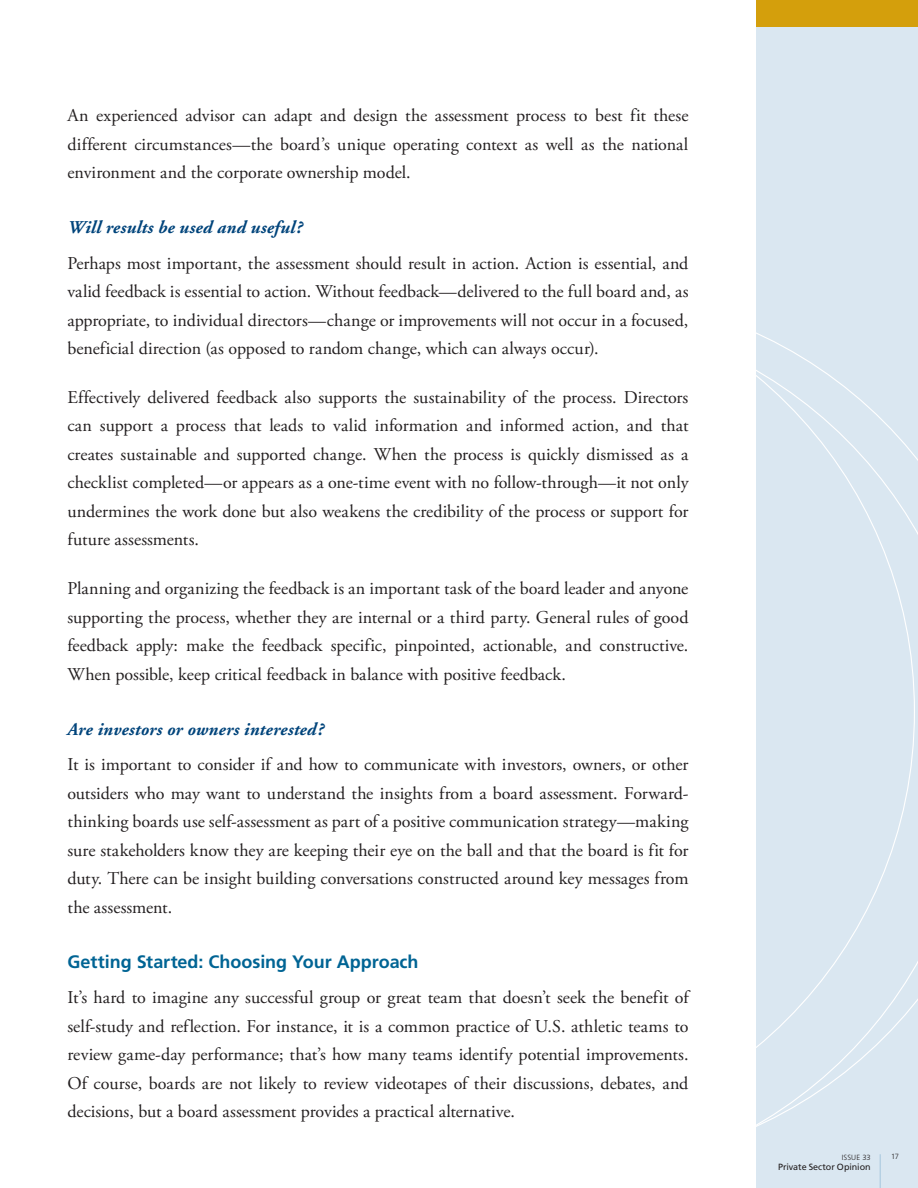
<style>
.page{position:relative;width:918px;height:1188px;background:#fff}
.page>*{position:absolute;margin:0;border:0;box-sizing:border-box;transform-origin:0 0}
.Body{font:18px/28.5px "Adobe Garamond Pro";color:#231f20;text-align:justify}
.Small_Headline{font:italic 700 18px "Adobe Garamond";letter-spacing:.01em;color:#00447b}
.Small_Headline-2{font:700 18px "Frutiger";color:#006494}
.t1{font:9px "Frutiger";letter-spacing:-.005em;color:#231f20}
.t2{font:300 7.5px "Frutiger";letter-spacing:.015em;color:#231f20}
</style>
<div class="page">
<div style="left:756px;top:0;width:162px;height:1188px;background:#dae7f1"></div>
<div style="left:756px;top:0;width:162px;height:27px;background:#d49f0c"></div>
<hr style="left:880px;top:1154px;width:1px;height:34px;background:#a8c8de">
<p class="Body" style="left:68px;top:102px;width:623px">An experienced advisor can adapt and design the assessment process to best fit these different circumstances—the board’s unique operating context as well as the national environment and the corporate ownership model.</p>
<p class="Small_Headline" style="left:68px;top:218px;width:236px">Will results be used and useful?</p>
<p class="Body" style="left:68px;top:249px;width:623px">Perhaps most important, the assessment should result in action. Action is essential, and valid feedback is essential to action. Without feedback—delivered to the full board and, as appropriate, to individual directors—change or improvements will not occur in a focused, beneficial direction (as opposed to random change, which can always occur).</p>
<p class="Body" style="left:68px;top:384px;width:623px">Effectively delivered feedback also supports the sustainability of the process. Directors can support a process that leads to valid information and informed action, and that creates sustainable and supported change. When the process is quickly dismissed as a checklist completed—or appears as a one-time event with no follow-through—it not only undermines the work done but also weakens the credibility of the process or support for future assessments.</p>
<p class="Body" style="left:68px;top:575px;width:623px">Planning and organizing the feedback is an important task of the board leader and anyone supporting the process, whether they are internal or a third party. General rules of good feedback apply: make the feedback specific, pinpointed, actionable, and constructive.<br>When possible, keep critical feedback in balance with positive feedback.</p>
<p class="Small_Headline" style="left:68px;top:719px;width:258px">Are investors or owners interested?</p>
<p class="Body" style="left:68px;top:751px;width:623px">It is important to consider if and how to communicate with investors, owners, or other outsiders who may want to understand the insights from a board assessment. Forward&shy;thinking boards use self-assessment as part of a positive communication strategy—making sure stakeholders know they are keeping their eye on the ball and that the board is fit for duty. There can be insight building conversations constructed around key messages from the assessment.</p>
<p class="Small_Headline-2" style="left:68px;top:951px;width:353px">Getting Started: Choosing Your Approach</p>
<p class="Body" style="left:68px;top:984px;width:623px">It’s hard to imagine any successful group or great team that doesn’t seek the benefit of self-study and reflection. For instance, it is a common practice of U.S. athletic teams to review game-day performance; that’s how many teams identify potential improvements.<br>Of course, boards are not likely to review videotapes of their discussions, debates, and decisions, but a board assessment provides a practical alternative.</p>
<p class="t2" style="left:842px;top:1153px;width:30px">ISSUE 33</p>
<p class="t1" style="left:778px;top:1162px;width:94px">Private Sector Opinion</p>
<p class="t2" style="left:891px;top:1153px;width:9px">17</p>
</div>
